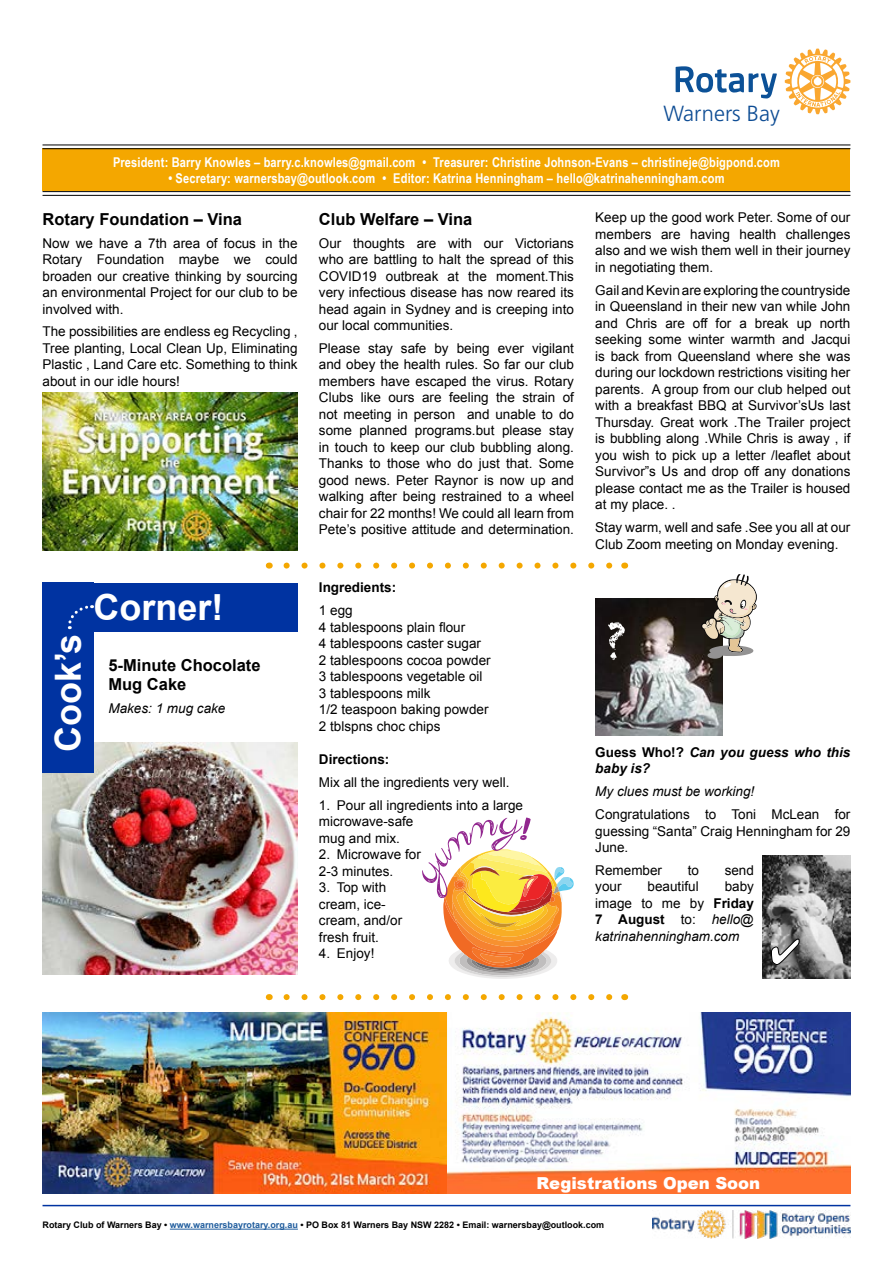
<style>
.page{position:relative;width:893px;height:1263px;background:#fff}
.page>*{position:absolute;margin:0;border:0;box-sizing:border-box;transform-origin:0 0}
.t1{font:700 36px "Arial";color:#fff}
.t2{font:300 21.9px "Frutiger LT Std";color:#0d4c94}
.t3{font:700 16.5px/19.5px "Arial";color:#000}
.t4{font:900 16.5px "Arial";color:#fff}
.t5{font:13.5px/16.5px "Arial";color:#000;text-align:justify}
.t6{font:700 13.5px "Arial Narrow";letter-spacing:.01em;color:#fff}
.t7{font:italic 13.5px/16.5px "Arial";color:#000;text-align:justify}
.t8{font:italic 700 13.5px/16.5px "Arial";color:#000}
.t9{font:700 13.5px "Arial";color:#000}
.t10{font:700 9px "Arial";color:#000}
.s1{font-style:normal}
.s2{font-weight:700;font-style:normal}
.s3{color:#215e9e}
</style>
<div class="page">
<hr style="left:43px;top:1205px;width:807px;height:1px;background:#0033a1">
<hr style="left:170px;top:1229px;width:128px;height:1px;background:#215e9e">
<img style="left:653px;top:1211px;width:197px;height:28px">
<svg style="left:676px;top:66px;width:101px;height:32px"></svg>
<svg style="left:785px;top:49px;width:65px;height:65px"></svg>
<div style="left:43px;top:149px;width:807px;height:42px;background:#f4a700"></div>
<hr style="left:43px;top:145px;width:807px;height:1px;background:#000">
<hr style="left:43px;top:148px;width:807px;height:1px;background:#000">
<hr style="left:43px;top:191px;width:807px;height:1px;background:#000">
<hr style="left:43px;top:195px;width:807px;height:1px;background:#000">
<img style="left:43px;top:1012px;width:807px;height:181px">
<svg style="left:287px;top:994px;width:326px;height:6px"></svg>
<svg style="left:287px;top:563px;width:326px;height:6px"></svg>
<img style="left:762px;top:855px;width:88px;height:123px">
<svg style="left:770px;top:938px;width:30px;height:27px"></svg>
<img style="left:595px;top:598px;width:128px;height:137px">
<svg style="left:701px;top:574px;width:56px;height:86px"></svg>
<svg style="left:608px;top:622px;width:17px;height:38px"></svg>
<img style="left:42px;top:742px;width:256px;height:232px">
<svg style="left:422px;top:817px;width:152px;height:162px"></svg>
<img style="left:43px;top:393px;width:254px;height:158px">
<div style="left:42px;top:583px;width:256px;height:48px;background:#0033a1"></div>
<div style="left:42px;top:583px;width:51px;height:190px;background:#0033a1"></div>
<svg style="left:67px;top:605px;width:26px;height:24px"></svg>
<h2 class="t2" style="left:588px;top:101px;width:193px">Club of Warners Bay</h2>
<p class="t6" style="left:113px;top:152px;width:668px">President: Barry Knowles – barry.c.knowles@gmail.com • Treasurer: Christine Johnson-Evans – christineje@bigpond.com</p>
<p class="t6" style="left:168px;top:168px;width:558px">• Secretary: warnersbay@outlook.com • Editor: Katrina Henningham – hello@katrinahenningham.com</p>
<p class="t3" style="left:43px;top:210px;width:201px">Rotary Foundation – Vina</p>
<p class="t5" style="left:43px;top:235px;width:257px">Now we have a 7th area of focus in the Rotary Foundation maybe we could broaden our creative thinking by sourcing an environmental Project for our club to be involved with.</p>
<p class="t5" style="left:43px;top:324px;width:257px">The possibilities are endless eg Recycling , Tree planting, Local Clean Up, Eliminating Plastic , Land Care etc. Something to think about in our idle hours!</p>
<h1 class="t1" style="left:45px;top:752px;width:120px;rotate:-90deg">Cook’s</h1>
<h1 class="t1" style="left:93px;top:584px;width:131px">Corner!</h1>
<p class="t3" style="left:108px;top:656px;width:154px">5-Minute Chocolate<br>Mug Cake</p>
<p class="t7" style="left:108px;top:700px;width:119px">Makes: 1 mug cake</p>
<p class="t3" style="left:319px;top:210px;width:155px">Club Welfare – Vina</p>
<p class="t5" style="left:319px;top:235px;width:257px">Our thoughts are with our Victorians who are battling to halt the spread of this COVID19 outbreak at the moment.This very infectious disease has now reared its head again in Sydney and is creeping into our local communities.</p>
<p class="t5" style="left:319px;top:340px;width:257px">Please stay safe by being ever vigilant and obey the health rules. So far our club members have escaped the virus. Rotary Clubs like ours are feeling the strain of not meeting in person and unable to do some planned programs.but please stay in touch to keep our club bubbling along.<br>Thanks to those who do just that. Some good news. Peter Raynor is now up and walking after being restrained to a wheel chair for 22 months! We could all learn from Pete’s positive attitude and determination.</p>
<p class="t9" style="left:319px;top:579px;width:79px">Ingredients:</p>
<p class="t5" style="left:319px;top:602px;width:173px;text-align:left">1 egg<br>4 tablespoons plain flour<br>4 tablespoons caster sugar<br>2 tablespoons cocoa powder<br>3 tablespoons vegetable oil<br>3 tablespoons milk<br>1/2 teaspoon baking powder<br>2 tblspns choc chips</p>
<p class="t9" style="left:319px;top:750px;width:72px">Directions:</p>
<p class="t5" style="left:319px;top:774px;width:192px">Mix all the ingredients very well.</p>
<p class="t5" style="left:319px;top:797px;width:206px;text-align:left">1. Pour all ingredients into a large microwave-safe<br>mug and mix.</p>
<p class="t5" style="left:319px;top:846px;width:104px">2. Microwave for<br>2-3 minutes.</p>
<p class="t5" style="left:319px;top:879px;width:85px;text-align:left">3. Top with cream, ice&shy;cream, and/or fresh fruit.</p>
<p class="t5" style="left:319px;top:945px;width:57px">4. Enjoy!</p>
<p class="t5" style="left:595px;top:210px;width:257px">Keep up the good work Peter. Some of our members are having health challenges also and we wish them well in their journey in negotiating them.</p>
<p class="t5" style="left:595px;top:282px;width:257px">Gail and Kevin are exploring the countryside in Queensland in their new van while John and Chris are off for a break up north seeking some winter warmth and Jacqui is back from Queensland where she was during our lockdown restrictions visiting her parents. A group from our club helped out with a breakfast BBQ at Survivor’sUs last Thursday. Great work .The Trailer project is bubbling along .While Chris is away , if you wish to pick up a letter /leaflet about Survivor”s Us and drop off any donations please contact me as the Trailer is housed at my place. .</p>
<p class="t5" style="left:595px;top:519px;width:257px">Stay warm, well and safe .See you all at our<br>Club Zoom meeting on Monday evening.</p>
<p class="t8" style="left:595px;top:744px;width:257px"><span class="s1">Guess Who!?</span> Can you guess who this baby is?</p>
<p class="t7" style="left:595px;top:783px;width:161px">My clues must be working!</p>
<p class="t5" style="left:595px;top:806px;width:257px">Congratulations to Toni McLean for guessing “Santa” Craig Henningham for 29<br>June.</p>
<p class="t5" style="left:595px;top:862px;width:68px">Remember</p>
<p class="t5" style="left:688px;top:862px;width:13px">to</p>
<p class="t5" style="left:725px;top:862px;width:31px">send</p>
<p class="t5" style="left:595px;top:878px;width:28px">your</p>
<p class="t5" style="left:648px;top:878px;width:53px">beautiful</p>
<p class="t7" style="left:595px;top:878px;width:160px;text-indent:129px"><span class="s1">baby image to me by</span> <span class="s2">Friday 7 August</span> <span class="s1">to:</span> hello@ katrinahenningham.com</p>
<p class="t4" style="left:537px;top:1170px;width:225px">Registrations Open Soon</p>
<p class="t10" style="left:43px;top:1219px;width:563px">Rotary Club of Warners Bay • <span class="s3">www.warnersbayrotary.org.au</span> • PO Box 81 Warners Bay NSW 2282 • Email: warnersbay@outlook.com</p>
</div>
